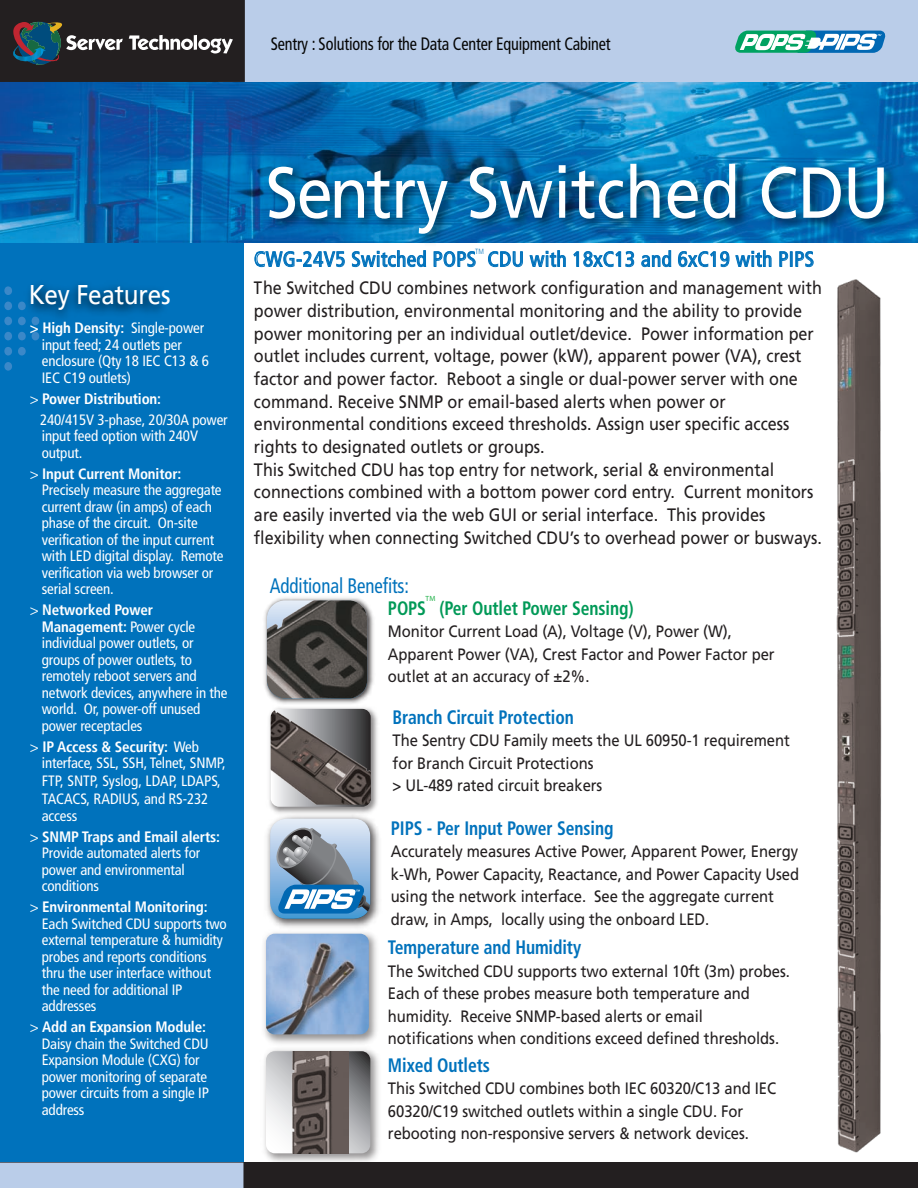
<style>
.page{position:relative;width:918px;height:1188px;background:#fff}
.page>*{position:absolute;margin:0;border:0;box-sizing:border-box;transform-origin:0 0}
.t1{font:72px "Frutiger LT";color:#fff;scale:.9 1}
.t2{font:27px "Frutiger LT";letter-spacing:-.01em;color:#fff;scale:.9 1}
.t3{font:condensed 21px "Frutiger LT";letter-spacing:.02em;color:#0072bc}
.t4{font:condensed 21px "Frutiger LT";letter-spacing:-.005em;color:#0072bc;scale:.9 1}
.t5{font:700 condensed 19.5px "Frutiger LT";letter-spacing:-.005em;color:#0072bc;scale:.9 1}
.t6{font:700 condensed 19.5px "Frutiger LT";letter-spacing:-.005em;color:#009957;scale:.9 1}
.t7{font:18px/22.6px "Frutiger LT";color:#231f20;scale:.9 1}
.t8{font:condensed 18px "Frutiger LT";letter-spacing:-.01em;color:#050504;scale:.9 1}
.t9{font:16.5px/22.5px "Frutiger LT";letter-spacing:-.005em;color:#231f20;scale:.9 1}
.t10{font:condensed 15px/16.5px "Frutiger LT";letter-spacing:-.01em;color:#fff}
.t11{font:700 condensed 15px/21px "Frutiger LT";letter-spacing:-.01em;color:#fff}
.t12{font:7.5px "Myriad";color:#23b24b}
.t13{font:300 condensed 7.5px "Frutiger LT";color:#0072bc}
.s1{font-weight:700}
.s2{font-weight:400}
</style>
<div class="page">
<img style="left:258px;top:1049px;width:126px;height:114px">
<svg style="left:266px;top:1051px;width:104px;height:102px"></svg>
<img style="left:275px;top:1051px;width:74px;height:102px">
<img style="left:264px;top:1026px;width:113px;height:18px">
<img style="left:266px;top:1026px;width:103px;height:8px">
<img style="left:264px;top:597px;width:115px;height:429px">
<img style="left:267px;top:600px;width:100px;height:98px">
<svg style="left:254px;top:253px;width:3px;height:13px"></svg>
<div style="left:0;top:239px;width:244px;height:949px;background:#0072bc"></div>
<svg style="left:4px;top:286px;width:36px;height:85px"></svg>
<img style="left:20px;top:284px;width:144px;height:45px">
<div style="left:0;top:1163px;width:918px;height:25px;background:#231f20"></div>
<div style="left:0;top:1163px;width:243px;height:25px;background:#bacde9"></div>
<img style="left:0;top:82px;width:918px;height:161px">
<img style="left:257px;top:148px;width:652px;height:120px">
<div style="left:218px;top:0;width:700px;height:82px;background:#bacde9"></div>
<div style="left:0;top:0;width:245px;height:82px;background:#231f20"></div>
<svg style="left:129px;top:35px;width:104px;height:19px"></svg>
<svg style="left:13px;top:22px;width:110px;height:43px"></svg>
<img style="left:264px;top:703px;width:115px;height:114px">
<svg style="left:271px;top:805px;width:100px;height:2px"></svg>
<img style="left:271px;top:709px;width:100px;height:96px">
<svg style="left:735px;top:31px;width:150px;height:22px"></svg>
<img style="left:820px;top:264px;width:78px;height:899px">
<p class="t8" style="left:271px;top:34px;width:379px">Sentry : Solutions for the Data Center Equipment Cabinet</p>
<p class="t2" style="left:29px;top:279px;width:159px">Key Features</p>
<p class="t10" style="left:42px;top:320px;width:169px;text-indent:-12px"><span class="s1">&gt; High Density:</span> Single-power input feed; 24 outlets per enclosure (Qty 18 IEC C13 &amp; 6<br>IEC C19 outlets)</p>
<p class="t10" style="left:40px;top:388px;width:189px;line-height:21px;text-indent:-10px">&gt; <span class="s1">Power Distribution:<br></span>240/415V 3-phase, 20/30A power</p>
<p class="t10" style="left:42px;top:428px;width:158px">input feed option with 240V output.</p>
<p class="t10" style="left:42px;top:466px;width:183px;text-indent:-12px">&gt; <span class="s1">Input Current Monitor:<br></span>Precisely measure the aggregate current draw (in amps) of each phase of the circuit. On-site verification of the input current with LED digital display. Remote verification via web browser or serial screen.</p>
<p class="t10" style="left:42px;top:602px;width:187px;text-indent:-12px">&gt; <span class="s1">Networked Power<br>Management:</span> Power cycle individual power outlets, or groups of power outlets, to remotely reboot servers and network devices, anywhere in the world. Or, power-off unused power receptacles</p>
<p class="t10" style="left:42px;top:739px;width:185px;text-indent:-12px">&gt; <span class="s1">IP Access &amp; Security:</span> Web interface, SSL, SSH, Telnet, SNMP,</p>
<p class="t10" style="left:42px;top:772px;width:181px;line-height:18px">FTP, SNTP, Syslog, LDAP, LDAPS,<br>TACACS, RADIUS, and RS-232</p>
<p class="t11" style="left:30px;top:805px;width:192px;text-indent:12px"><span class="s2">access<br>&gt;</span> SNMP Traps and Email alerts:</p>
<p class="t10" style="left:42px;top:845px;width:160px">Provide automated alerts for power and environmental conditions</p>
<p class="t10" style="left:42px;top:899px;width:187px;text-indent:-12px">&gt; <span class="s1">Environmental Monitoring:<br></span>Each Switched CDU supports two external temperature &amp; humidity probes and reports conditions thru the user interface without the need for additional IP addresses</p>
<p class="t10" style="left:42px;top:1019px;width:169px;text-indent:-12px">&gt; <span class="s1">Add an Expansion Module:<br></span>Daisy chain the Switched CDU<br>Expansion Module (CXG) for power monitoring of separate power circuits from a single IP address</p>
<p class="t1" style="left:266px;top:150px;width:695px">Sentry Switched CDU</p>
<p class="t13" style="left:475px;top:247px;width:10px">TM</p>
<p class="t3" style="left:254px;top:247px;width:562px">CWG-24V5 Switched POPS CDU with 18xC13 and 6xC19 with PIPS</p>
<p class="t7" style="left:254px;top:277px;width:633px">The Switched CDU combines network configuration and management with power distribution, environmental monitoring and the ability to provide power monitoring per an individual outlet/device. Power information per outlet includes current, voltage, power (kW), apparent power (VA), crest factor and power factor. Reboot a single or dual-power server with one command. Receive SNMP or email-based alerts when power or environmental conditions exceed thresholds. Assign user specific access rights to designated outlets or groups.<br>This Switched CDU has top entry for network, serial &amp; environmental connections combined with a bottom power cord entry. Current monitors are easily inverted via the web GUI or serial interface. This provides flexibility when connecting Switched CDU’s to overhead power or busways.</p>
<p class="t4" style="left:270px;top:574px;width:156px">Additional Benefits:</p>
<p class="t12" style="left:426px;top:594px;width:11px">TM</p>
<p class="t6" style="left:388px;top:596px;width:274px">POPS (Per Outlet Power Sensing)</p>
<p class="t9" style="left:388px;top:620px;width:431px">Monitor Current Load (A), Voltage (V), Power (W),<br>Apparent Power (VA), Crest Factor and Power Factor per outlet at an accuracy of ±2%.</p>
<p class="t5" style="left:393px;top:705px;width:203px">Branch Circuit Protection</p>
<p class="t9" style="left:393px;top:729px;width:443px">The Sentry CDU Family meets the UL 60950-1 requirement for Branch Circuit Protections<br>&gt; UL-489 rated circuit breakers</p>
<p class="t5" style="left:391px;top:816px;width:249px">PIPS - Per Input Power Sensing</p>
<p class="t9" style="left:391px;top:840px;width:455px">Accurately measures Active Power, Apparent Power, Energy k-Wh, Power Capacity, Reactance, and Power Capacity Used using the network interface. See the aggregate current draw, in Amps, locally using the onboard LED.</p>
<p class="t5" style="left:388px;top:936px;width:216px">Temperature and Humidity</p>
<p class="t9" style="left:388px;top:960px;width:448px">The Switched CDU supports two external 10ft (3m) probes.<br>Each of these probes measure both temperature and humidity. Receive SNMP-based alerts or email notifications when conditions exceed defined thresholds.</p>
<p class="t5" style="left:388px;top:1053px;width:115px">Mixed Outlets</p>
<p class="t9" style="left:388px;top:1077px;width:433px">This Switched CDU combines both IEC 60320/C13 and IEC<br>60320/C19 switched outlets within a single CDU. For rebooting non-responsive servers &amp; network devices.</p>
</div>
